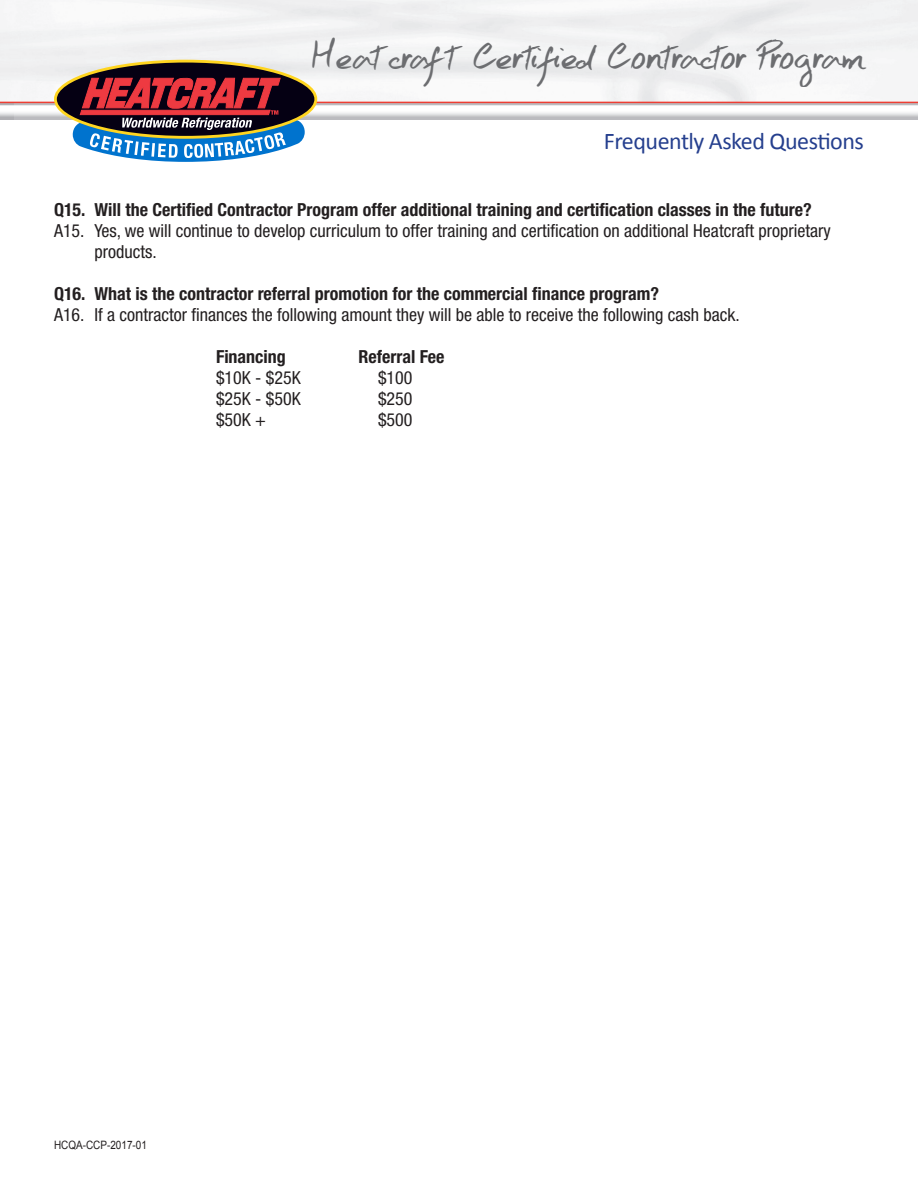
<style>
.page{position:relative;width:918px;height:1188px;background:#fff}
.page>*{position:absolute;margin:0;border:0;box-sizing:border-box;transform-origin:0 0}
.t1{font:45px "Hand Test";letter-spacing:-.05em;color:#6c6d70}
.t2{font:24px "Calibri";letter-spacing:-.02em;color:#253f8e}
.t3{font:condensed 18px/21px "Helvetica Neue";color:#231f20}
.t4{font:700 condensed 18px "Helvetica Neue";color:#231f20}
.t5{font:11.55px "Arial";color:#231f20;scale:.86 1}
</style>
<div class="page">
<svg style="left:0;top:103px;width:918px;height:16px"></svg>
<img style="left:0;top:0;width:918px;height:102px">
<hr style="left:0;top:102px;width:918px;height:1px;background:#ee3e34">
<svg style="left:55px;top:61px;width:261px;height:76px;background:#201514"></svg>
<div style="left:54px;top:60px;width:263px;height:79px;border:3px solid #ffd520;border-radius:50%"></div>
<svg style="left:73px;top:78px;width:232px;height:84px;background:#72596d"></svg>
<h1 class="t1" style="left:312px;top:27px;width:555px">Heatcraft Certified Contractor Program</h1>
<h2 class="t2" style="left:604px;top:125px;width:262px">Frequently Asked Questions</h2>
<p class="t4" style="left:54px;top:199px;width:759px">Q15. Will the Certified Contractor Program offer additional training and certification classes in the future?</p>
<p class="t3" style="left:94px;top:220px;width:738px;text-indent:-40px">A15. Yes, we will continue to develop curriculum to offer training and certification on additional Heatcraft proprietary products.</p>
<p class="t4" style="left:54px;top:283px;width:607px">Q16. What is the contractor referral promotion for the commercial finance program?</p>
<p class="t3" style="left:54px;top:304px;width:687px">A16. If a contractor finances the following amount they will be able to receive the following cash back.</p>
<p class="t4" style="left:216px;top:346px;width:71px">Financing</p>
<p class="t4" style="left:359px;top:346px;width:87px">Referral Fee</p>
<p class="t3" style="left:216px;top:367px;width:86px">$10K - $25K</p>
<p class="t3" style="left:378px;top:367px;width:36px">$100</p>
<p class="t3" style="left:216px;top:388px;width:86px">$25K - $50K</p>
<p class="t3" style="left:378px;top:388px;width:36px">$250</p>
<p class="t3" style="left:216px;top:409px;width:52px">$50K +</p>
<p class="t3" style="left:378px;top:409px;width:36px">$500</p>
<p class="t5" style="left:54px;top:1137px;width:110px">HCQA-CCP-2017-01</p>
</div>
